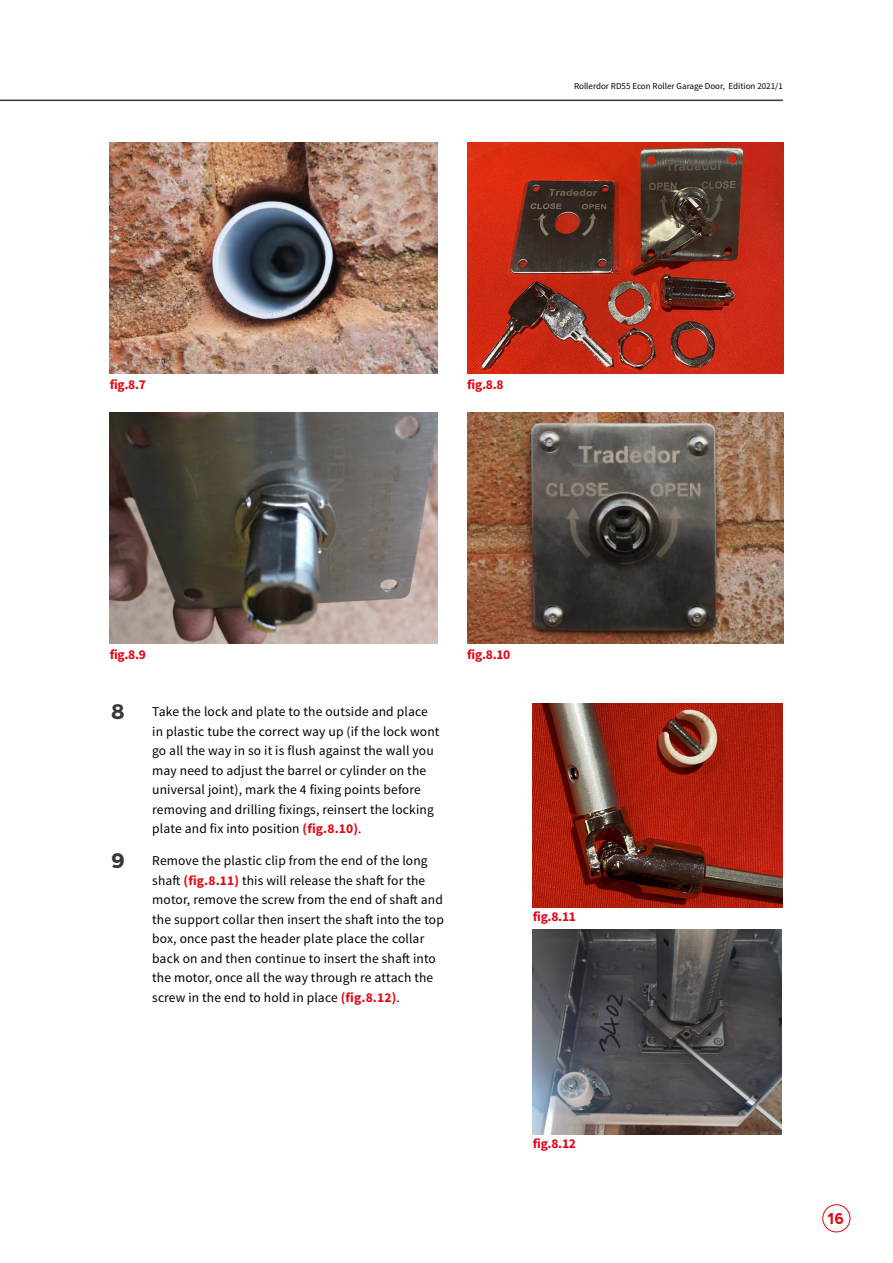
<style>
.page{position:relative;width:893px;height:1263px;background:#fff}
.page>*{position:absolute;margin:0;border:0;box-sizing:border-box;transform-origin:0 0}
.t1{font:700 21px "Montserrat";color:#36393c}
.t2{font:700 15px "nevis";color:#e20717}
.t3{font:13.5px/19.5px "Source Sans Pro";letter-spacing:.01em;color:#000}
.t4{font:700 13.5px "Source Sans Pro";letter-spacing:-.02em;color:#e20717}
.t5{font:9px "Source Sans Pro";color:#000}
.s1{font-weight:700;color:#e20717}
</style>
<div class="page">
<div style="left:822px;top:1204px;width:28px;height:28px;border:1px solid #e20717;border-radius:50%"></div>
<hr style="left:0;top:100px;width:783px;height:1px;background:#36393c">
<img style="left:467px;top:142px;width:316px;height:232px">
<img style="left:533px;top:703px;width:249px;height:204px">
<img style="left:467px;top:412px;width:316px;height:232px">
<img style="left:533px;top:930px;width:249px;height:204px">
<img style="left:110px;top:142px;width:328px;height:232px">
<img style="left:110px;top:412px;width:328px;height:232px">
<p class="t5" style="left:574px;top:80px;width:210px">Rollerdor RD55 Econ Roller Garage Door, Edition 2021/1</p>
<p class="t4" style="left:110px;top:376px;width:38px">fig.8.7</p>
<p class="t4" style="left:467px;top:376px;width:38px">fig.8.8</p>
<p class="t4" style="left:110px;top:646px;width:38px">fig.8.9</p>
<h1 class="t1" style="left:111px;top:699px;width:15px">8</h1>
<p class="t3" style="left:152px;top:702px;width:289px">Take the lock and plate to the outside and place in plastic tube the correct way up (if the lock wont go all the way in so it is flush against the wall you may need to adjust the barrel or cylinder on the universal joint), mark the 4 fixing points before removing and drilling fixings, reinsert the locking plate and fix into position <span class="s1">(fig.8.10)</span>.</p>
<h1 class="t1" style="left:111px;top:848px;width:15px">9</h1>
<p class="t3" style="left:152px;top:851px;width:293px">Remove the plastic clip from the end of the long shaft <span class="s1">(fig.8.11)</span> this will release the shaft for the motor, remove the screw from the end of shaft and the support collar then insert the shaft into the top box, once past the header plate place the collar back on and then continue to insert the shaft into the motor, once all the way through re attach the screw in the end to hold in place <span class="s1">(fig.8.12)</span>.</p>
<p class="t4" style="left:467px;top:646px;width:45px">fig.8.10</p>
<p class="t4" style="left:533px;top:908px;width:45px">fig.8.11</p>
<p class="t4" style="left:533px;top:1135px;width:45px">fig.8.12</p>
<p class="t2" style="left:828px;top:1210px;width:19px">16</p>
</div>
